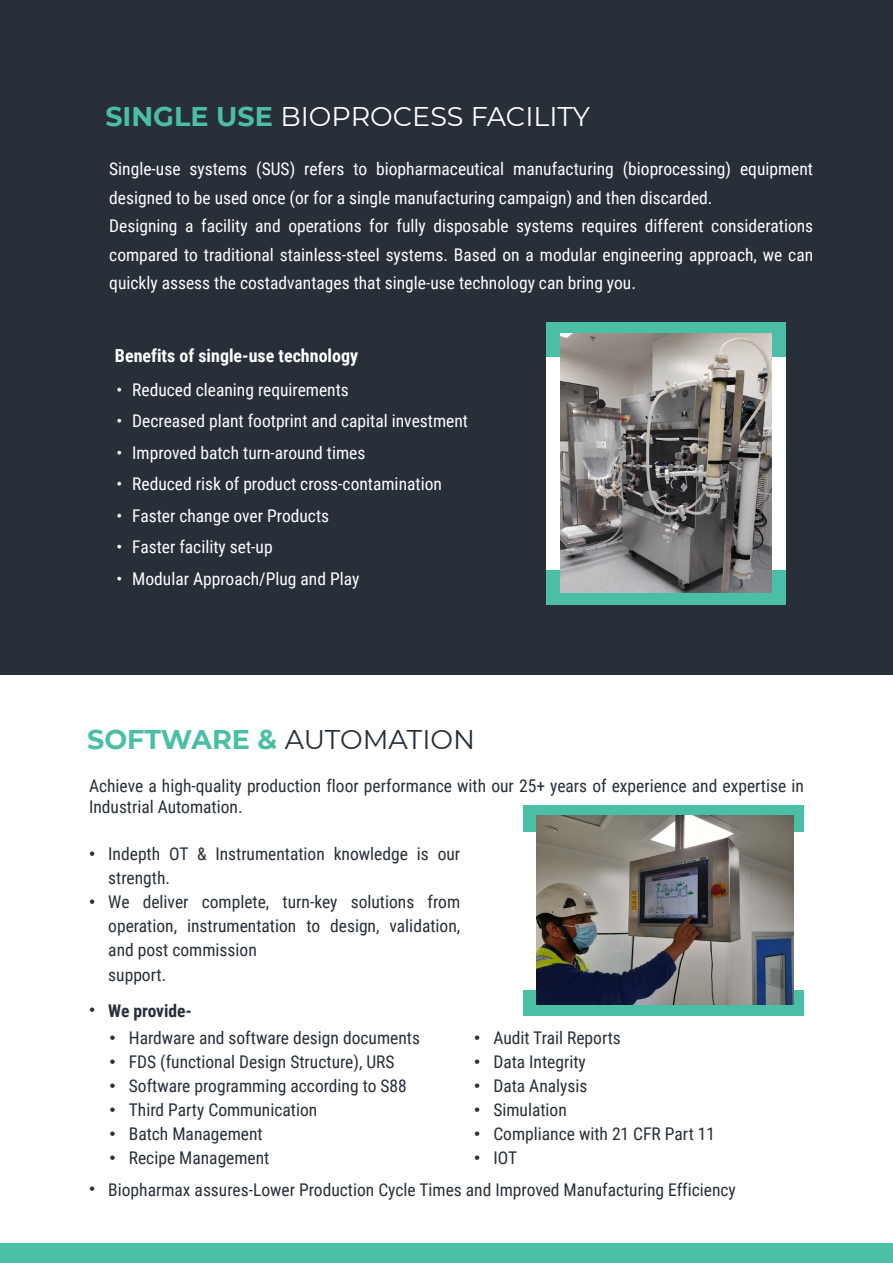
<style>
.page{position:relative;width:893px;height:1263px;background:#fff}
.page>*{position:absolute;margin:0;border:0;box-sizing:border-box;transform-origin:0 0}
.t1{font:27px "Montserrat";color:#fff}
.t2{font:27px "Montserrat";color:#282f39}
.t3{font:700 18px "Roboto Condensed";color:#fff}
.t4{font:17.55px/31.5px "Roboto Condensed";color:#fff}
.t5{font:17.55px/24px "Roboto Condensed";color:#282f39}
.t6{font:17.55px/24px "Arial";color:#282f39;text-align:justify}
.t7{font:700 17.55px "Roboto Condensed";color:#282f39}
.s1{font-weight:700;color:#4abfa5}
.s2{font-family:"Arial"}
</style>
<div class="page">
<div style="left:0;top:0;width:893px;height:675px;background:#282f39"></div>
<div style="left:0;top:1243px;width:893px;height:20px;background:#4abfa5"></div>
<div style="left:523px;top:806px;width:281px;height:210px;background:#4abfa5"></div>
<div style="left:523px;top:832px;width:281px;height:158px;background:#fff"></div>
<div style="left:546px;top:322px;width:240px;height:283px;background:#4abfa5"></div>
<div style="left:546px;top:357px;width:240px;height:212px;background:#fff"></div>
<img style="left:560px;top:334px;width:212px;height:258px">
<img style="left:537px;top:815px;width:256px;height:189px">
<h1 class="t1" style="left:105px;top:98px;width:486px"><span class="s1">SINGLE USE</span> BIOPROCESS FACILITY</h1>
<p class="t4" style="left:109px;top:154px;width:705px;line-height:28.5px">Single-use systems (SUS) refers to biopharmaceutical manufacturing (bioprocessing) equipment designed to be used once (or for a single manufacturing campaign) and then discarded.<br>Designing a facility and operations for fully disposable systems requires different considerations compared to traditional stainless-steel systems. Based on a modular engineering approach, we can quickly assess the costadvantages that single-use technology can bring you.</p>
<p class="t3" style="left:115px;top:343px;width:245px">Benefits of single-use technology</p>
<p class="t4" style="left:116px;top:373px;width:7px;text-align:justify">• • • • • • •</p>
<p class="t4" style="left:132px;top:373px;width:337px">Reduced cleaning requirements<br>Decreased plant footprint and capital investment Improved batch turn-around times<br>Reduced risk of product cross-contamination Faster change over Products<br>Faster facility set-up<br>Modular Approach/Plug and Play</p>
<h1 class="t2" style="left:87px;top:721px;width:389px"><span class="s1">SOFTWARE &amp;</span> AUTOMATION</h1>
<p class="t5" style="left:89px;top:774px;width:716px;line-height:21px">Achieve a high-quality production floor performance with our 25+ years of experience and expertise in<br>Industrial Automation.</p>
<p class="t5" style="left:108px;top:841px;width:353px">Indepth OT &amp; Instrumentation knowledge is our strength.<br>We deliver complete, turn-key solutions from operation, instrumentation to design, validation, and post commission<br>support.</p>
<p class="t7" style="left:108px;top:998px;width:85px">We provide-</p>
<p class="t6" style="left:89px;top:841px;width:8px">•</p>
<p class="t6" style="left:89px;top:889px;width:8px">•</p>
<p class="t6" style="left:89px;top:997px;width:8px">•</p>
<p class="t5" style="left:129px;top:1025px;width:293px">Hardware and software design documents<br>FDS (functional Design Structure), URS<br>Software programming according to S88<br>Third Party Communication<br>Batch Management<br>Recipe Management</p>
<p class="t6" style="left:110px;top:1025px;width:8px">• • • • • •</p>
<p class="t5" style="left:493px;top:1025px;width:223px">Audit Trail Reports<br>Data Integrity<br>Data Analysis<br>Simulation<br>Compliance with 21 CFR Part 11<br>IOT</p>
<p class="t6" style="left:474px;top:1025px;width:8px">• • • • • •</p>
<p class="t5" style="left:89px;top:1177px;width:648px"><span class="s2">•</span> Biopharmax assures-Lower Production Cycle Times and Improved Manufacturing Efficiency</p>
</div>
